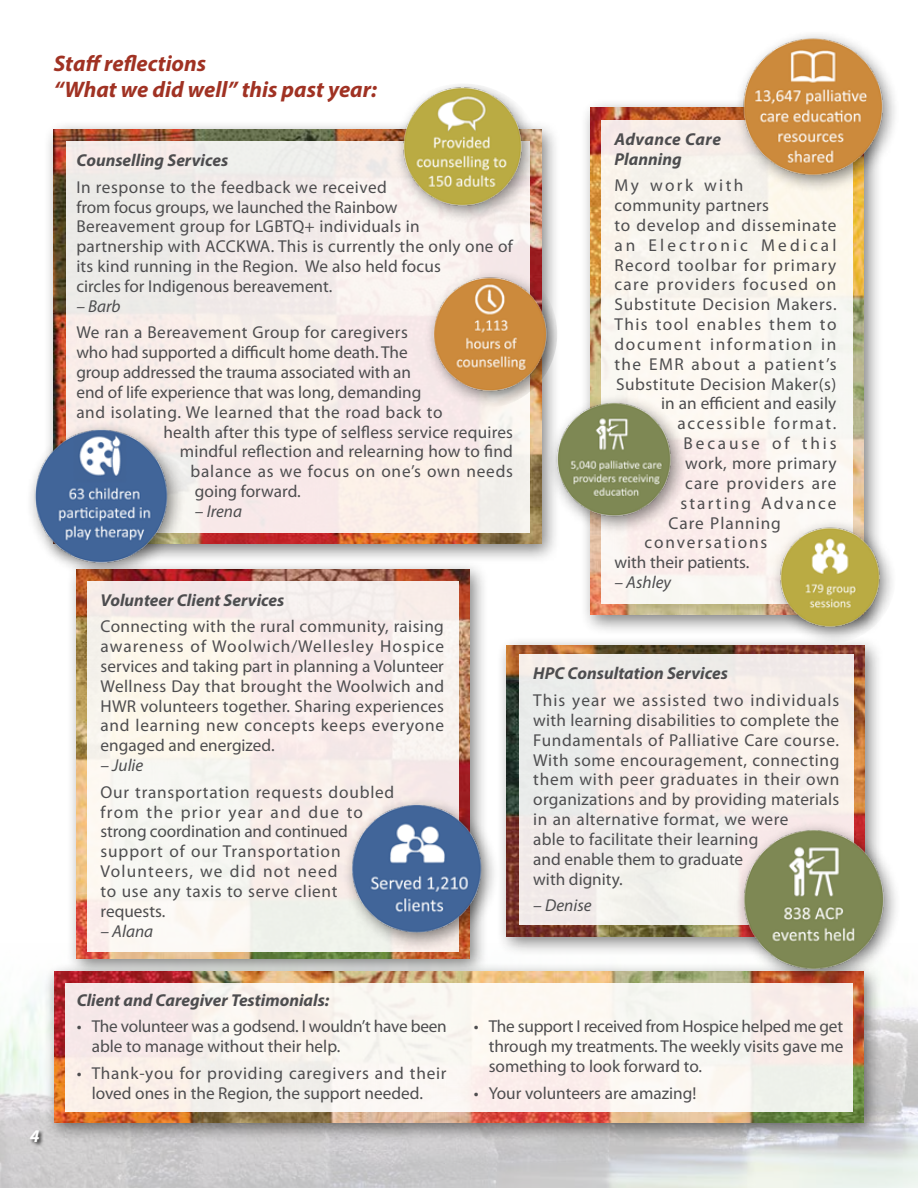
<style>
.page{position:relative;width:918px;height:1188px;background:#fff}
.page>*{position:absolute;margin:0;border:0;box-sizing:border-box;transform-origin:0 0}
.t1{font:italic 700 22.5px/25.8px "Myriad Pro";color:#a03223}
.t2{font:italic 700 18px "Myriad Pro";color:#fff}
.t3{font:17.25px/19.8px "Myriad Pro";letter-spacing:.02em;color:#4d4d4f}
.t4{font:17.25px/19.8px "Myriad Pro";letter-spacing:.045em;color:#4d4d4f}
.t5{font:italic 700 17.25px/19.8px "Myriad Pro";color:#4d4d4f}
.t6{font:17.25px "Myriad Pro";color:#4d4d4f}
.t7{font:17.25px "Myriad Pro";letter-spacing:-.005em;color:#4d4d4f}
.t8{font:17.25px/19.8px "Myriad Pro";letter-spacing:-.01em;color:#4d4d4f}
.t9{font:17.25px "Myriad Pro";letter-spacing:.05em;color:#4d4d4f}
.t10{font:17.25px "Myriad Pro";letter-spacing:.08em;color:#4d4d4f}
.t11{font:17.25px "Myriad Pro";letter-spacing:.1em;color:#4d4d4f}
.t12{font:italic 17.25px "Myriad Pro";color:#4d4d4f}
.t13{font:17.25px "Myriad Pro";letter-spacing:.065em;color:#4d4d4f}
.t14{font:17.25px "Myriad Pro";letter-spacing:.085em;color:#4d4d4f}
.t15{font:17.25px "Myriad Pro";letter-spacing:.18em;color:#4d4d4f}
.t16{font:17.25px "Myriad Pro";letter-spacing:.075em;color:#4d4d4f}
.t17{font:17.25px "Myriad Pro";letter-spacing:.125em;color:#4d4d4f}
.t18{font:17.25px "Myriad Pro";letter-spacing:.165em;color:#4d4d4f}
.t19{font:17.25px "Myriad Pro";letter-spacing:.115em;color:#4d4d4f}
.t20{font:17.25px "Myriad Pro";letter-spacing:.055em;color:#4d4d4f}
.t21{font:17.25px "Myriad Pro";letter-spacing:.14em;color:#4d4d4f}
</style>
<div class="page">
<img style="left:0;top:998px;width:918px;height:190px">
<div style="left:29px;top:1129px;width:16px;height:19px;background:#000;opacity:.75"></div>
<div style="left:43px;top:120px;width:517px;height:444px;background:#000;opacity:.5"></div>
<img style="left:54px;top:130px;width:487px;height:413px">
<div style="left:65px;top:560px;width:424px;height:419px;background:#000;opacity:.5"></div>
<img style="left:77px;top:570px;width:392px;height:388px">
<div style="left:496px;top:635px;width:388px;height:322px;background:#000;opacity:.5"></div>
<img style="left:507px;top:645px;width:358px;height:291px">
<div style="left:43px;top:962px;width:841px;height:182px;background:#000;opacity:.5"></div>
<img style="left:54px;top:972px;width:810px;height:151px">
<div style="left:66px;top:141px;width:463px;height:392px;background:#f6ece9"></div>
<div style="left:88px;top:581px;width:371px;height:370px;background:#f8f3ec"></div>
<div style="left:519px;top:655px;width:334px;height:270px;background:#f3ece9"></div>
<div style="left:66px;top:983px;width:787px;height:129px;background:#f9f4ee"></div>
<div style="left:580px;top:98px;width:304px;height:537px;background:#000;opacity:.5"></div>
<img style="left:591px;top:108px;width:273px;height:507px">
<div style="left:602px;top:120px;width:251px;height:484px;background:#faf6ef"></div>
<img style="left:384px;top:84px;width:157px;height:140px">
<img style="left:30px;top:418px;width:165px;height:175px">
<div style="left:423px;top:269px;width:134px;height:140px;background:#000;opacity:.5"></div>
<img style="left:408px;top:259px;width:149px;height:150px;border-radius:75px">
<img style="left:715px;top:34px;width:180px;height:169px">
<div style="left:770px;top:518px;width:126px;height:126px;background:#000;opacity:.5"></div>
<img style="left:762px;top:510px;width:134px;height:134px;border-radius:67px">
<img style="left:536px;top:389px;width:150px;height:148px">
<img style="left:730px;top:818px;width:188px;height:190px">
<img style="left:339px;top:793px;width:170px;height:165px">
<h1 class="t1" style="left:54px;top:50px;width:325px">Staff reflections<br>“What we did well” this past year:</h1>
<p class="t5" style="left:76px;top:150px;width:153px">Counselling Services</p>
<p class="t3" style="left:76px;top:177px;width:438px">In response to the feedback we received<br>from focus groups, we launched the Rainbow<br>Bereavement group for LGBTQ+ individuals in<br>partnership with ACCKWA. This is currently the only one of its kind running in the Region. We also held focus<br>circles for Indigenous bereavement.</p>
<p class="t12" style="left:76px;top:297px;width:46px">– Barb</p>
<p class="t3" style="left:76px;top:323px;width:333px">We ran a Bereavement Group for caregivers</p>
<p class="t7" style="left:76px;top:343px;width:333px">who had supported a difficult home death. The</p>
<p class="t7" style="left:76px;top:363px;width:336px">group addressed the trauma associated with an</p>
<p class="t6" style="left:76px;top:383px;width:347px">end of life experience that was long, demanding</p>
<p class="t3" style="left:76px;top:402px;width:368px">and isolating. We learned that the road back to</p>
<p class="t3" style="left:163px;top:422px;width:351px">health after this type of selfless service requires</p>
<p class="t3" style="left:180px;top:442px;width:335px">mindful reflection and relearning how to find</p>
<p class="t4" style="left:190px;top:462px;width:324px">balance as we focus on one’s own needs</p>
<p class="t6" style="left:195px;top:482px;width:107px">going forward.</p>
<p class="t12" style="left:195px;top:502px;width:49px">– Irena</p>
<p class="t5" style="left:101px;top:589px;width:185px">Volunteer Client Services</p>
<p class="t3" style="left:101px;top:617px;width:345px;text-align:justify">Connecting with the rural community, raising awareness of Woolwich/Wellesley Hospice services and taking part in planning a Volunteer Wellness Day that brought the Woolwich and HWR volunteers together. Sharing experiences and learning new concepts keeps everyone engaged and energized.</p>
<p class="t12" style="left:101px;top:756px;width:44px">– Julie</p>
<p class="t4" style="left:101px;top:782px;width:295px">Our transportation requests doubled from the prior year and due to strong coordination and continued support of our Transportation<br>Volunteers, we did not need<br>to use any taxis to serve client requests.</p>
<p class="t12" style="left:101px;top:922px;width:54px">– Alana</p>
<p class="t5" style="left:615px;top:129px;width:108px">Advance Care<br>Planning</p>
<p class="t21" style="left:615px;top:176px;width:131px">My work with</p>
<p class="t3" style="left:615px;top:196px;width:156px">community partners</p>
<p class="t9" style="left:615px;top:216px;width:223px">to develop and disseminate</p>
<p class="t15" style="left:615px;top:236px;width:223px">an Electronic Medical</p>
<p class="t13" style="left:615px;top:255px;width:223px">Record toolbar for primary</p>
<p class="t10" style="left:615px;top:275px;width:223px">care providers focused on</p>
<p class="t9" style="left:615px;top:295px;width:224px">Substitute Decision Makers.</p>
<p class="t14" style="left:615px;top:315px;width:223px">This tool enables them to</p>
<p class="t11" style="left:615px;top:335px;width:224px">document information in</p>
<p class="t10" style="left:615px;top:355px;width:224px">the EMR about a patient’s</p>
<p class="t3" style="left:616px;top:374px;width:222px">Substitute Decision Maker(s)</p>
<p class="t3" style="left:661px;top:394px;width:177px">in an efficient and easily</p>
<p class="t11" style="left:678px;top:414px;width:161px">accessible format.</p>
<p class="t18" style="left:684px;top:434px;width:155px">Because of this</p>
<p class="t3" style="left:685px;top:454px;width:153px">work, more primary</p>
<p class="t16" style="left:685px;top:474px;width:153px">care providers are</p>
<p class="t17" style="left:681px;top:493px;width:157px">starting Advance</p>
<p class="t20" style="left:669px;top:513px;width:114px">Care Planning</p>
<p class="t19" style="left:645px;top:533px;width:124px">conversations</p>
<p class="t6" style="left:615px;top:553px;width:136px">with their patients.</p>
<p class="t12" style="left:615px;top:573px;width:58px">– Ashley</p>
<p class="t5" style="left:533px;top:663px;width:196px">HPC Consultation Services</p>
<p class="t3" style="left:533px;top:691px;width:308px">This year we assisted two individuals with learning disabilities to complete the Fundamentals of Palliative Care course.<br>With some encouragement, connecting them with peer graduates in their own organizations and by providing materials in an alternative format, we were<br>able to facilitate their learning<br>and enable them to graduate<br>with dignity.</p>
<p class="t12" style="left:533px;top:896px;width:60px">– Denise</p>
<p class="t2" style="left:30px;top:1124px;width:11px">4</p>
<p class="t5" style="left:77px;top:990px;width:254px">Client and Caregiver Testimonials:</p>
<p class="t8" style="left:92px;top:1017px;width:357px;text-indent:-15px">• The volunteer was a godsend. I wouldn’t have been able to manage without their help.</p>
<p class="t3" style="left:77px;top:1063px;width:371px;text-align:center">• Thank-you for providing caregivers and their loved ones in the Region, the support needed.</p>
<p class="t3" style="left:489px;top:1017px;width:356px;text-align:justify;text-indent:-15px">• The support I received from Hospice helped me get through my treatments. The weekly visits gave me something to look forward to.</p>
<p class="t6" style="left:474px;top:1083px;width:224px">• Your volunteers are amazing!</p>
</div>
